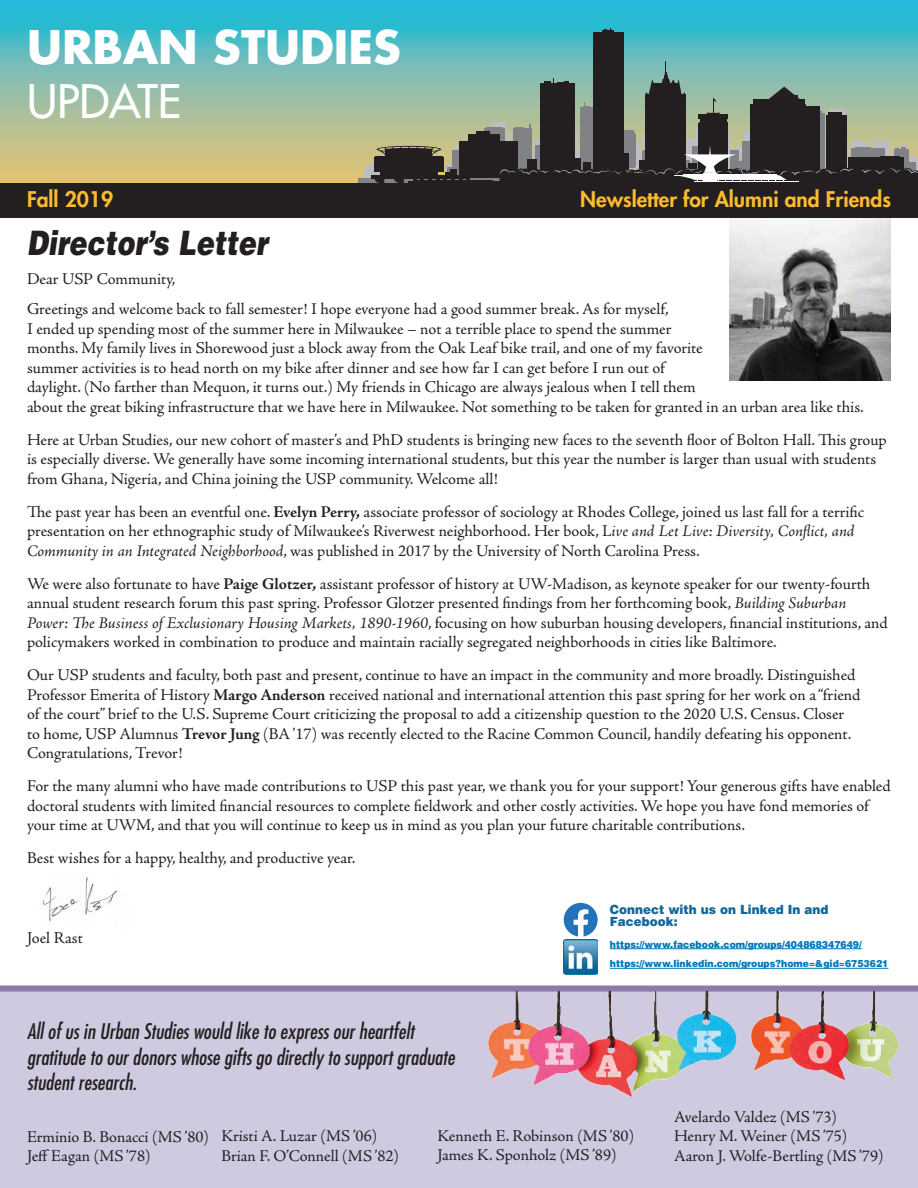
<style>
.page{position:relative;width:918px;height:1188px;background:#fff}
.page>*{position:absolute;margin:0;border:0;box-sizing:border-box;transform-origin:0 0}
.t1{font:700 45px/54px "Futura Std";color:#fff}
.t2{font:italic 900 33.75px "Helvetica LT Std";color:#231f20;scale:.8 1}
.t3{font:italic condensed 21px/25.5px "Futura Std";color:#231f20}
.t4{font:800 21px "Futura Std";color:#fdbb2e}
.t5{font:16.5px/19.5px "Adobe Jenson Pro";letter-spacing:-.005em;color:#231f20}
.t6{font:900 12.6px/12.1px "Helvetica LT Std";color:#12679b;scale:.94 1}
.t7{font:900 9.9px/19.6px "Helvetica LT Std";color:#0077b7;scale:.94 1}
.s1{font-weight:500}
.s2{font-weight:700}
.s3{font-style:italic}
</style>
<div class="page">
<svg style="left:0;top:0;width:918px;height:183px;background:#7abdb0"></svg>
<div style="left:681px;top:139px;width:14px;height:33px;background:#bcbdc0"></div>
<div style="left:642px;top:136px;width:6px;height:25px;background:#bcbdc0"></div>
<div style="left:570px;top:130px;width:8px;height:38px;background:#bcbdc0"></div>
<div style="left:534px;top:139px;width:5px;height:31px;background:#bcbdc0"></div>
<div style="left:492px;top:122px;width:14px;height:27px;background:#bcbdc0"></div>
<div style="left:509px;top:134px;width:8px;height:12px;background:#bcbdc0"></div>
<div style="left:454px;top:147px;width:12px;height:8px;background:#bcbdc0"></div>
<div style="left:445px;top:163px;width:10px;height:15px;background:#bcbdc0"></div>
<div style="left:364px;top:167px;width:7px;height:13px;background:#bcbdc0"></div>
<svg style="left:369px;top:162px;width:11px;height:14px"></svg>
<div style="left:744px;top:132px;width:9px;height:12px;background:#bcbdc0"></div>
<svg style="left:745px;top:127px;width:3px;height:5px"></svg>
<hr style="left:726px;top:134px;width:3px;height:39px;background:#bcbdc0">
<div style="left:696px;top:128px;width:9px;height:23px;background:#bcbdc0"></div>
<svg style="left:825px;top:131px;width:2px;height:9px"></svg>
<svg style="left:830px;top:109px;width:16px;height:6px"></svg>
<div style="left:813px;top:111px;width:8px;height:62px;background:#808285"></div>
<div style="left:820px;top:113px;width:5px;height:60px;background:#808285"></div>
<div style="left:581px;top:107px;width:27px;height:65px;background:#808285"></div>
<svg style="left:583px;top:103px;width:6px;height:4px"></svg>
<div style="left:620px;top:135px;width:16px;height:32px;background:#808285"></div>
<div style="left:621px;top:132px;width:14px;height:35px;background:#808285"></div>
<div style="left:623px;top:130px;width:10px;height:37px;background:#808285"></div>
<div style="left:513px;top:129px;width:19px;height:42px;background:#808285"></div>
<svg style="left:515px;top:125px;width:15px;height:4px"></svg>
<div style="left:484px;top:128px;width:21px;height:18px;background:#808285"></div>
<hr style="left:486px;top:127px;width:16px;height:3px;background:#808285">
<div style="left:452px;top:150px;width:12px;height:29px;background:#808285"></div>
<div style="left:447px;top:167px;width:8px;height:10px;background:#808285"></div>
<div style="left:359px;top:178px;width:559px;height:5px;background:#808285"></div>
<hr style="left:602px;top:30px;width:12px;height:4px;background:#231f20">
<svg style="left:605px;top:28px;width:6px;height:2px"></svg>
<div style="left:828px;top:113px;width:13px;height:9px;background:#231f20"></div>
<hr style="left:698px;top:114px;width:30px;height:4px;background:#231f20">
<div style="left:700px;top:117px;width:27px;height:7px;background:#231f20"></div>
<svg style="left:707px;top:99px;width:13px;height:15px"></svg>
<hr style="left:413px;top:180px;width:79px;height:2px;background:#231f20">
<div style="left:593px;top:32px;width:31px;height:146px;background:#231f20"></div>
<div style="left:699px;top:122px;width:28px;height:55px;background:#231f20"></div>
<div style="left:645px;top:94px;width:41px;height:84px;background:#231f20"></div>
<svg style="left:645px;top:61px;width:41px;height:33px"></svg>
<svg style="left:768px;top:87px;width:33px;height:12px"></svg>
<div style="left:753px;top:99px;width:52px;height:79px;background:#231f20"></div>
<div style="left:750px;top:104px;width:56px;height:74px;background:#231f20"></div>
<div style="left:764px;top:106px;width:56px;height:72px;background:#231f20"></div>
<div style="left:792px;top:95px;width:6px;height:7px;background:#231f20"></div>
<div style="left:541px;top:83px;width:34px;height:97px;background:#231f20"></div>
<svg style="left:544px;top:78px;width:28px;height:5px"></svg>
<div style="left:459px;top:141px;width:59px;height:37px;background:#231f20"></div>
<div style="left:469px;top:134px;width:31px;height:13px;background:#231f20"></div>
<div style="left:476px;top:131px;width:14px;height:5px;background:#231f20"></div>
<div style="left:827px;top:115px;width:20px;height:64px;background:#231f20"></div>
<div style="left:374px;top:157px;width:69px;height:14px;background:#231f20"></div>
<div style="left:375px;top:156px;width:68px;height:15px;background:#231f20"></div>
<hr style="left:371px;top:176px;width:97px;height:3px;background:#231f20">
<svg style="left:375px;top:179px;width:9px;height:4px"></svg>
<svg style="left:394px;top:179px;width:10px;height:4px"></svg>
<hr style="left:409px;top:181px;width:97px;height:2px;background:#231f20">
<div style="left:380px;top:167px;width:58px;height:10px;background:#231f20"></div>
<svg style="left:377px;top:146px;width:64px;height:10px"></svg>
<svg style="left:413px;top:178px;width:57px;height:2px"></svg>
<div style="left:698px;top:123px;width:30px;height:54px;background:#231f20"></div>
<div style="left:445px;top:172px;width:10px;height:5px;background:#231f20"></div>
<div style="left:450px;top:169px;width:6px;height:8px;background:#231f20"></div>
<svg style="left:500px;top:140px;width:418px;height:43px"></svg>
<div style="left:0;top:183px;width:918px;height:35px;background:#231f20"></div>
<img style="left:43px;top:877px;width:74px;height:44px">
<img style="left:729px;top:218px;width:162px;height:162px">
<div style="left:0;top:991px;width:918px;height:197px;background:#cfcadf"></div>
<div style="left:0;top:986px;width:918px;height:6px;background:#8a7baa"></div>
<img style="left:475px;top:991px;width:433px;height:106px">
<svg style="left:564px;top:903px;width:34px;height:34px"></svg>
<hr style="left:610px;top:948px;width:252px;height:1px;background:#0077b7">
<img style="left:564px;top:940px;width:34px;height:34px">
<hr style="left:610px;top:968px;width:278px;height:1px;background:#0077b7">
<p class="t1" style="left:27px;top:20px;width:375px">URBAN STUDIES<br><span class="s1">UPDATE</span></p>
<p class="t4" style="left:27px;top:186px;width:88px">Fall 2019</p>
<p class="t4" style="left:580px;top:186px;width:312px">Newsletter for Alumni and Friends</p>
<p class="t2" style="left:27px;top:221px;width:303px">Director’s Letter</p>
<p class="t5" style="left:27px;top:264px;width:643px;line-height:30.3px">Dear USP Community,<br>Greetings and welcome back to fall semester! I hope everyone had a good summer break. As for myself,</p>
<p class="t5" style="left:27px;top:319px;width:838px">I ended up spending most of the summer here in Milwaukee – not a terrible place to spend the summer<br>months. My family lives in Shorewood just a block away from the Oak Leaf bike trail, and one of my favorite<br>summer activities is to head north on my bike after dinner and see how far I can get before I run out of<br>daylight. (No farther than Mequon, it turns out.) My friends in Chicago are always jealous when I tell them<br>about the great biking infrastructure that we have here in Milwaukee. Not something to be taken for granted in an urban area like this.</p>
<p class="t5" style="left:27px;top:430px;width:861px">Here at Urban Studies, our new cohort of master’s and PhD students is bringing new faces to the seventh floor of Bolton Hall. This group is especially diverse. We generally have some incoming international students, but this year the number is larger than usual with students from Ghana, Nigeria, and China joining the USP community. Welcome all!</p>
<p class="t5" style="left:27px;top:502px;width:839px">The past year has been an eventful one. <span class="s2">Evelyn Perry,</span> associate professor of sociology at Rhodes College, joined us last fall for a terrific presentation on her ethnographic study of Milwaukee’s Riverwest neighborhood. Her book, L<span class="s3">ive and Let Live: Diversity, Conflict, and<br>Community in an Integrated Neighborhood</span>, was published in 2017 by the University of North Carolina Press.</p>
<p class="t5" style="left:27px;top:574px;width:862px">We were also fortunate to have <span class="s2">Paige Glotzer,</span> assistant professor of history at UW-Madison, as keynote speaker for our twenty-fourth annual student research forum this past spring. Professor Glotzer presented findings from her forthcoming book, <span class="s3">Building Suburban Power: The Business of Exclusionary Housing Markets, 1890-1960</span>, focusing on how suburban housing developers, financial institutions, and policymakers worked in combination to produce and maintain racially segregated neighborhoods in cities like Baltimore.</p>
<p class="t5" style="left:27px;top:666px;width:835px">Our USP students and faculty, both past and present, continue to have an impact in the community and more broadly. Distinguished Professor Emerita of History <span class="s2">Margo Anderson</span> received national and international attention this past spring for her work on a “friend of the court” brief to the U.S. Supreme Court criticizing the proposal to add a citizenship question to the 2020 U.S. Census. Closer to home, USP Alumnus <span class="s2">Trevor Jung</span> (BA ’17) was recently elected to the Racine Common Council, handily defeating his opponent.<br>Congratulations, Trevor!</p>
<p class="t5" style="left:27px;top:777px;width:865px">For the many alumni who have made contributions to USP this past year, we thank you for your support! Your generous gifts have enabled doctoral students with limited financial resources to complete fieldwork and other costly activities. We hope you have fond memories of your time at UWM, and that you will continue to keep us in mind as you plan your future charitable contributions.</p>
<p class="t5" style="left:27px;top:849px;width:330px">Best wishes for a happy, healthy, and productive year.</p>
<p class="t5" style="left:27px;top:929px;width:57px">Joel Rast</p>
<p class="t6" style="left:610px;top:903px;width:234px">Connect with us on Linked In and<br>Facebook:</p>
<p class="t7" style="left:610px;top:934px;width:298px">https://www.facebook.com/groups/404868347649/ https://www.linkedin.com/groups?home=&amp;gid=6753621</p>
<p class="t3" style="left:27px;top:1019px;width:429px">All of us in Urban Studies would like to express our heartfelt gratitude to our donors whose gifts go directly to support graduate student research.</p>
<p class="t5" style="left:27px;top:1127px;width:184px">Erminio B. Bonacci (MS ’80)<br>Jeff Eagan (MS ’78)</p>
<p class="t5" style="left:221px;top:1127px;width:179px">Kristi A. Luzar (MS ’06)<br>Brian F. O’Connell (MS ’82)</p>
<p class="t5" style="left:437px;top:1126px;width:198px">Kenneth E. Robinson (MS ’80)<br>James K. Sponholz (MS ’89)</p>
<p class="t5" style="left:674px;top:1107px;width:211px">Avelardo Valdez (MS ’73)<br>Henry M. Weiner (MS ’75)<br>Aaron J. Wolfe-Bertling (MS ’79)</p>
</div>
